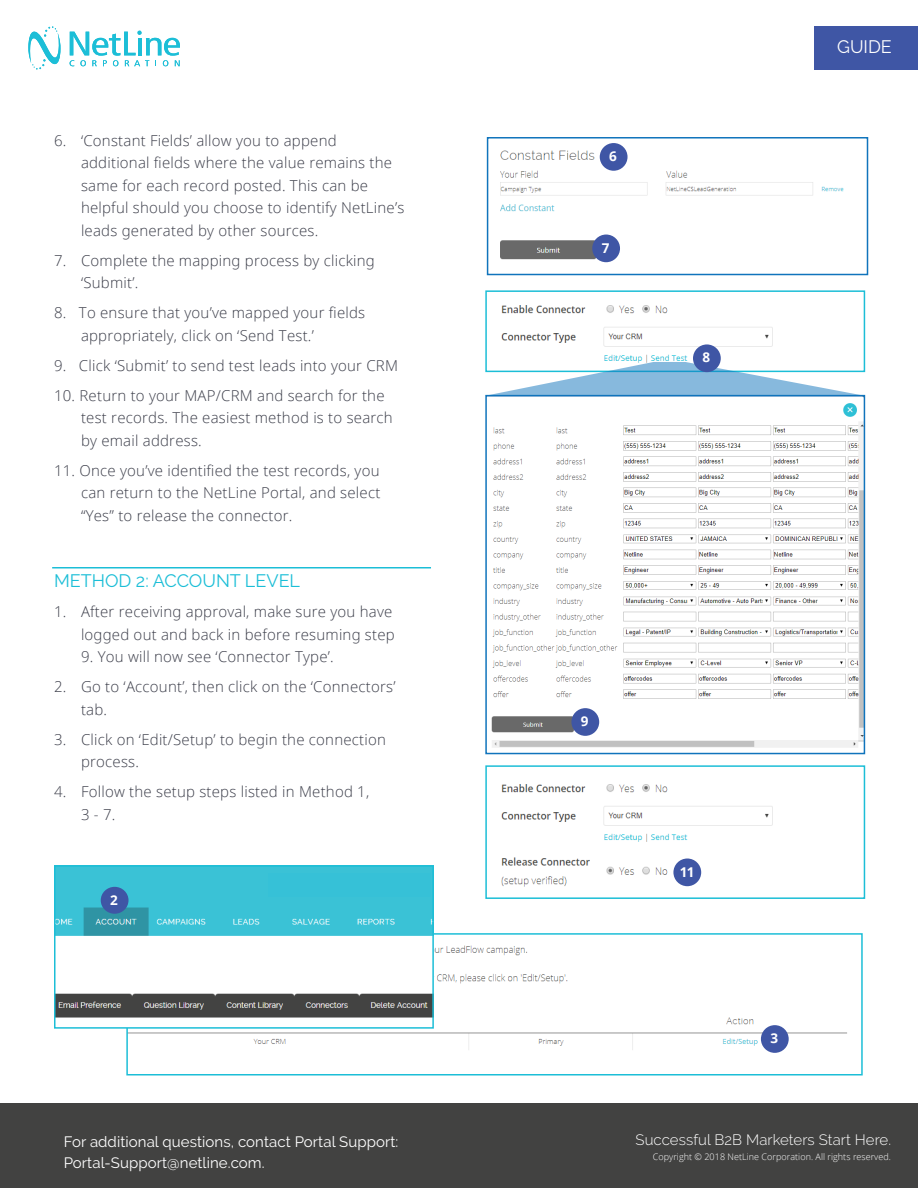
<style>
.page{position:relative;width:918px;height:1188px;background:#fff}
.page>*{position:absolute;margin:0;border:0;box-sizing:border-box;transform-origin:0 0}
.t1{font:18px "Raleway";color:#1cbed7}
.t2{font:18px "Raleway";color:#fff}
.t3{font:300 15px/22.5px "Open Sans";letter-spacing:.015em;color:#3b3d49}
.t4{font:15px/21px "Raleway";letter-spacing:.005em;color:#fff}
.t5{font:300 15px "Raleway";letter-spacing:.005em;color:#fff}
.t6{font:700 13.5px "Open Sans";color:#fff}
.t7{font:300 9px "Open Sans";letter-spacing:.005em;color:#fff}
</style>
<div class="page">
<svg style="left:28px;top:26px;width:33px;height:44px"></svg>
<svg style="left:70px;top:30px;width:110px;height:36px"></svg>
<div style="left:0;top:1104px;width:918px;height:84px;background:#424241"></div>
<div style="left:814px;top:26px;width:104px;height:43px;background:#3f56a5"></div>
<img style="left:501px;top:305px;width:272px;height:57px">
<div style="left:485px;top:290px;width:380px;height:82px;border:2px solid #1cbed7"></div>
<svg style="left:485px;top:362px;width:380px;height:33px"></svg>
<img style="left:491px;top:403px;width:371px;height:345px">
<div style="left:485px;top:395px;width:380px;height:359px;border:2px solid #1074bc"></div>
<img style="left:500px;top:143px;width:344px;height:120px">
<div style="left:487px;top:137px;width:381px;height:138px;border:2px solid #1074bc"></div>
<div style="left:600px;top:143px;width:28px;height:28px;background:#3f56a5;border-radius:50%"></div>
<div style="left:592px;top:235px;width:28px;height:27px;background:#3f56a5;border-radius:50%"></div>
<div style="left:693px;top:344px;width:28px;height:28px;background:#3f56a5;border-radius:50%"></div>
<div style="left:571px;top:708px;width:28px;height:28px;background:#3f56a5;border-radius:50%"></div>
<img style="left:501px;top:784px;width:272px;height:103px">
<div style="left:485px;top:765px;width:380px;height:134px;border:2px solid #1cbed7"></div>
<div style="left:673px;top:859px;width:28px;height:27px;background:#3f56a5;border-radius:50%"></div>
<hr style="left:52px;top:567px;width:379px;height:1px;background:#1cbed7">
<img style="left:129px;top:945px;width:718px;height:108px">
<div style="left:126px;top:933px;width:737px;height:143px;border:2px solid #1cbed7"></div>
<img style="left:57px;top:868px;width:374px;height:158px">
<div style="left:54px;top:865px;width:380px;height:164px;border:2px solid #1cbed7"></div>
<div style="left:101px;top:887px;width:28px;height:27px;background:#3f56a5;border-radius:50%"></div>
<div style="left:761px;top:1025px;width:28px;height:28px;background:#3f56a5;border-radius:50%"></div>
<div style="left:269px;top:873px;width:162px;height:23px;background:#36c1d7"></div>
<p class="t3" style="left:81px;top:129px;width:325px;text-indent:-27px">6. ‘Constant Fields’ allow you to append additional fields where the value remains the same for each record posted. This can be helpful should you choose to identify NetLine’s leads generated by other sources.</p>
<p class="t3" style="left:81px;top:249px;width:295px;text-indent:-27px">7. Complete the mapping process by clicking ‘Submit’.</p>
<p class="t3" style="left:81px;top:301px;width:286px;text-indent:-27px">8. To ensure that you’ve mapped your fields appropriately, click on ‘Send Test.’</p>
<p class="t3" style="left:54px;top:354px;width:346px">9. Click ‘Submit’ to send test leads into your CRM</p>
<p class="t3" style="left:81px;top:384px;width:313px;text-indent:-27px">10. Return to your MAP/CRM and search for the test records. The easiest method is to search by email address.</p>
<p class="t3" style="left:81px;top:459px;width:301px;text-align:justify;text-indent:-27px">11. Once you’ve identified the test records, you can return to the NetLine Portal, and select “Yes” to release the connector.</p>
<p class="t1" style="left:54px;top:571px;width:248px">METHOD 2: ACCOUNT LEVEL</p>
<p class="t3" style="left:54px;top:600px;width:342px;text-align:right">1. After receiving approval, make sure you have logged out and back in before resuming step</p>
<p class="t3" style="left:81px;top:645px;width:254px">9. You will now see ‘Connector Type’.</p>
<p class="t3" style="left:81px;top:675px;width:316px;text-indent:-27px">2. Go to ‘Account’, then click on the ‘Connectors’ tab.</p>
<p class="t3" style="left:81px;top:728px;width:306px;text-indent:-27px">3. Click on ‘Edit/Setup’ to begin the connection process.</p>
<p class="t3" style="left:81px;top:780px;width:290px;text-indent:-27px">4. Follow the setup steps listed in Method 1,<br>3 - 7.</p>
<p class="t6" style="left:110px;top:890px;width:9px">2</p>
<p class="t4" style="left:64px;top:1131px;width:336px">For additional questions, contact Portal Support:<br>Portal-Support@netline.com.</p>
<p class="t6" style="left:609px;top:147px;width:9px">6</p>
<p class="t6" style="left:602px;top:238px;width:9px">7</p>
<p class="t6" style="left:702px;top:348px;width:9px">8</p>
<p class="t2" style="left:837px;top:36px;width:56px">GUIDE</p>
<p class="t6" style="left:581px;top:712px;width:9px">9</p>
<p class="t6" style="left:680px;top:862px;width:16px">11</p>
<p class="t6" style="left:770px;top:1029px;width:9px">3</p>
<p class="t5" style="left:636px;top:1131px;width:257px">Successful B2B Marketers Start Here.</p>
<p class="t7" style="left:653px;top:1150px;width:240px">Copyright © 2018 NetLine Corporation. All rights reserved.</p>
</div>
